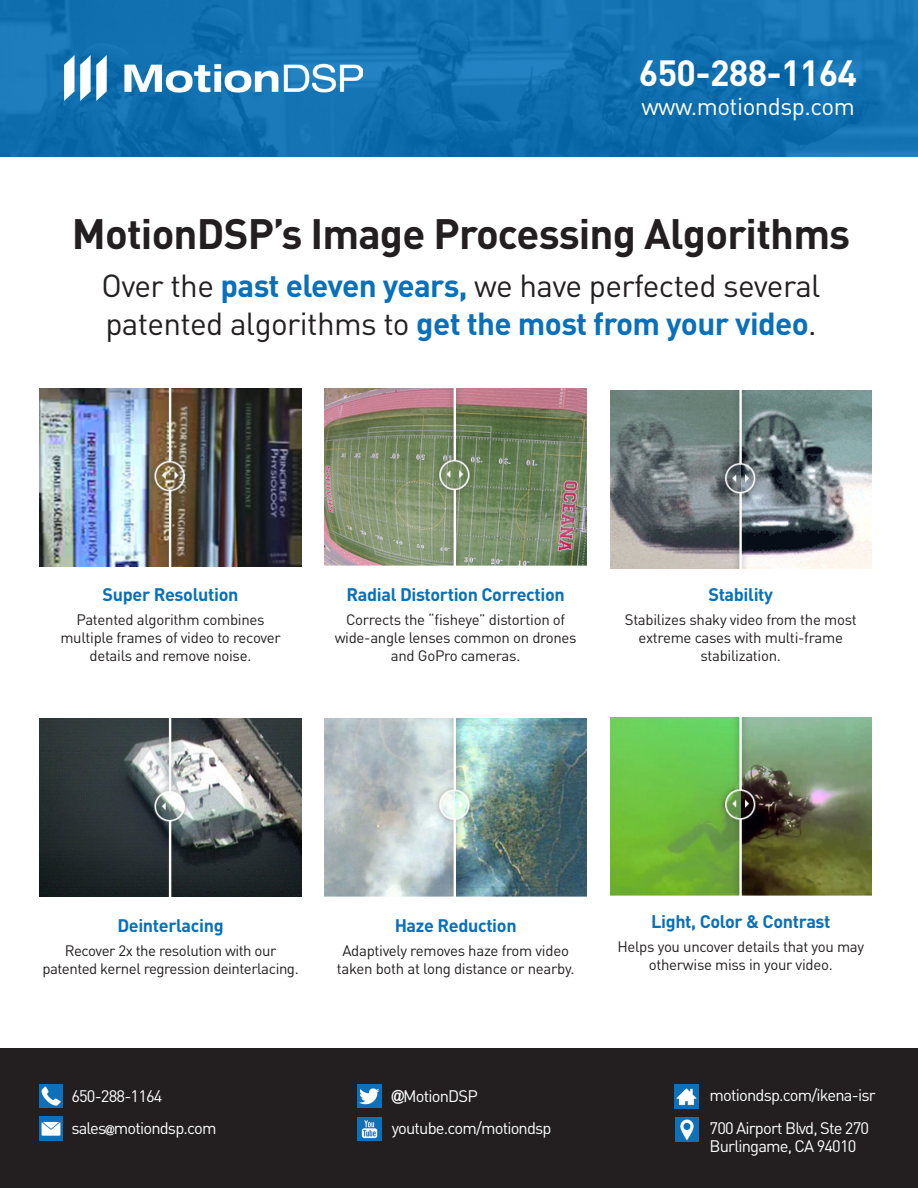
<style>
.page{position:relative;width:918px;height:1188px;background:#fff}
.page>*{position:absolute;margin:0;border:0;box-sizing:border-box;transform-origin:0 0}
.t1{font:700 42px "DIN Pro";letter-spacing:-.02em;color:#231f20}
.t2{font:700 36px "DIN Pro";letter-spacing:-.02em;color:#fff}
.t3{font:31.5px "DIN Pro";letter-spacing:-.02em;color:#231f20}
.t4{font:700 31.5px "DIN Pro";letter-spacing:-.02em;color:#0970b9}
.t5{font:24px "DIN Pro";letter-spacing:-.02em;color:#fff}
.t6{font:700 18px "DIN Pro";letter-spacing:-.02em;color:#0970b9}
.t7{font:16.5px/18px "DIN Pro";letter-spacing:-.05em;color:#fff}
.t8{font:15px/18px "DIN Pro";letter-spacing:-.02em;color:#231f20;text-align:center}
.s1{font-weight:700;color:#0970b9}
.s2{font-weight:400;color:#231f20}
.s3{font-family:"Arial";font-weight:900;font-size:12px}
.s4{font-family:"Arial";font-weight:900}
</style>
<div class="page">
<img style="left:0;top:0;width:918px;height:157px">
<img style="left:40px;top:388px;width:261px;height:178px">
<img style="left:325px;top:388px;width:261px;height:178px">
<img style="left:610px;top:718px;width:261px;height:178px">
<img style="left:40px;top:719px;width:261px;height:178px">
<img style="left:325px;top:719px;width:261px;height:178px">
<img style="left:610px;top:390px;width:261px;height:178px">
<div style="left:0;top:1049px;width:918px;height:139px;background:#231f20"></div>
<img style="left:675px;top:1085px;width:24px;height:24px">
<img style="left:39px;top:1117px;width:24px;height:23px">
<img style="left:39px;top:1084px;width:24px;height:24px">
<img style="left:675px;top:1118px;width:24px;height:24px">
<img style="left:357px;top:1084px;width:24px;height:24px">
<img style="left:357px;top:1117px;width:24px;height:24px">
<img style="left:65px;top:55px;width:297px;height:46px">
<p class="t2" style="left:639px;top:48px;width:220px">650-288-1164</p>
<p class="t5" style="left:641px;top:90px;width:215px">www.motiondsp.com</p>
<p class="t1" style="left:72px;top:206px;width:780px">MotionDSP’s Image Processing Algorithms</p>
<p class="t3" style="left:102px;top:265px;width:721px">Over the <span class="s1">past eleven years,</span> we have perfected several</p>
<p class="t4" style="left:105px;top:302px;width:713px"><span class="s2">patented algorithms to</span> get the most from your video<span class="s2">.</span></p>
<p class="t6" style="left:103px;top:583px;width:137px">Super Resolution</p>
<p class="t8" style="left:76px;top:610px;width:190px">Patented algorithm combines</p>
<p class="t8" style="left:60px;top:628px;width:222px">multiple frames of video to recover</p>
<p class="t8" style="left:90px;top:646px;width:163px">details and remove noise.</p>
<p class="t6" style="left:346px;top:583px;width:220px">Radial Distortion Correction</p>
<p class="t8" style="left:335px;top:610px;width:243px">Corrects the “fisheye” distortion of wide-angle lenses common on drones and GoPro cameras.</p>
<p class="t6" style="left:708px;top:583px;width:66px">Stability</p>
<p class="t8" style="left:625px;top:610px;width:233px">Stabilizes shaky video from the most extreme cases with multi-frame</p>
<p class="t8" style="left:701px;top:646px;width:82px">stabilization.</p>
<p class="t6" style="left:117px;top:913px;width:108px">Deinterlacing</p>
<p class="t8" style="left:65px;top:941px;width:213px">Recover 2x the resolution with our</p>
<p class="t8" style="left:42px;top:959px;width:258px">patented kernel regression deinterlacing.</p>
<p class="t6" style="left:395px;top:913px;width:123px">Haze Reduction</p>
<p class="t8" style="left:342px;top:941px;width:228px">Adaptively removes haze from video</p>
<p class="t8" style="left:337px;top:959px;width:239px">taken both at long distance or nearby.</p>
<p class="t7" style="left:71px;top:1087px;width:93px">650-288-1164</p>
<p class="t7" style="left:71px;top:1118px;width:147px">sales<span class="s3">@</span>motiondsp.com</p>
<p class="t7" style="left:392px;top:1087px;width:87px"><span class="s4">@</span>MotionDSP</p>
<p class="t7" style="left:392px;top:1118px;width:161px">youtube.com/motiondsp</p>
<p class="t6" style="left:651px;top:909px;width:181px">Light, Color &amp; Contrast</p>
<p class="t8" style="left:617px;top:937px;width:248px">Helps you uncover details that you may otherwise miss in your video.</p>
<p class="t7" style="left:710px;top:1086px;width:168px">motiondsp.com/ikena-isr</p>
<p class="t7" style="left:710px;top:1119px;width:161px">700 Airport Blvd, Ste 270<br>Burlingame, CA 94010</p>
</div>
